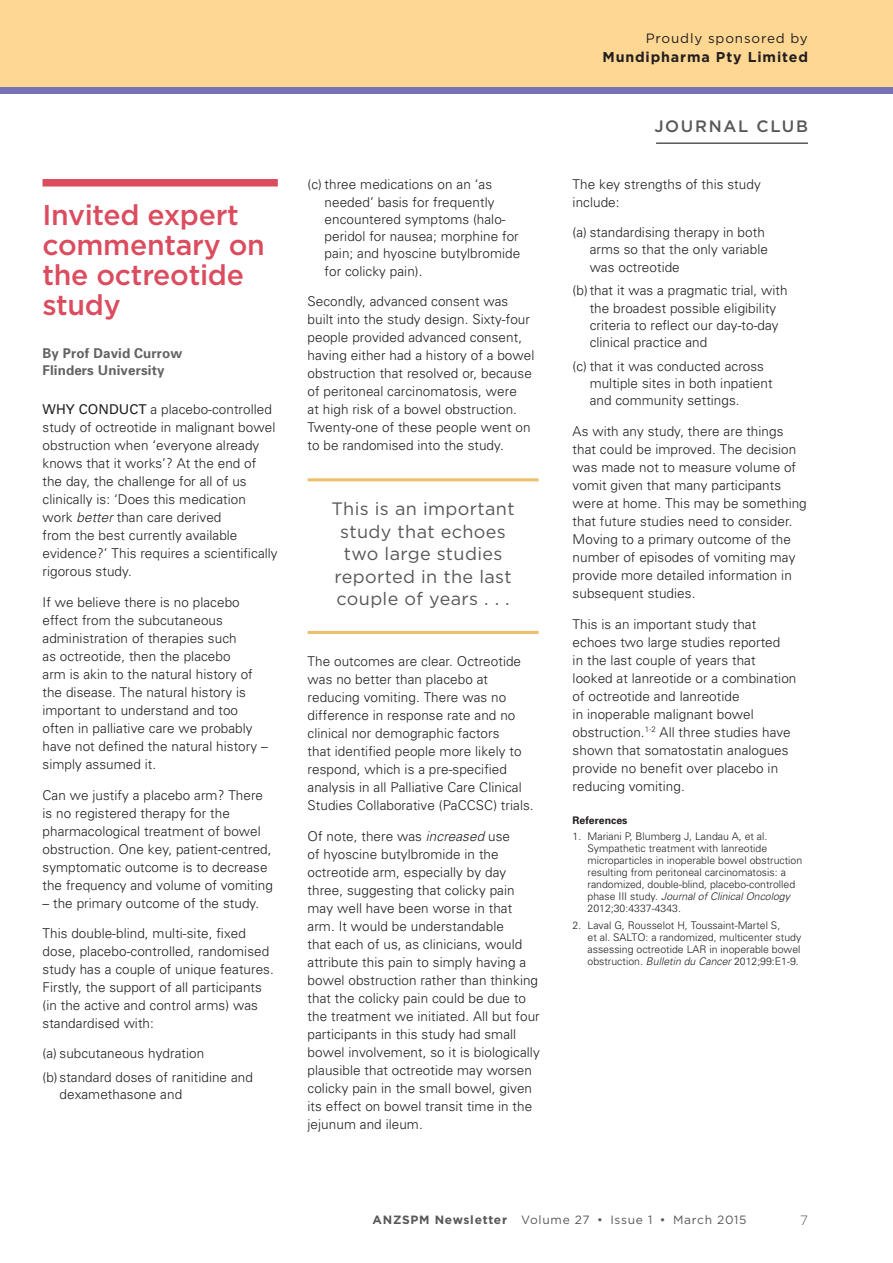
<style>
.page{position:relative;width:893px;height:1263px;background:#fff}
.page>*{position:absolute;margin:0;border:0;box-sizing:border-box;transform-origin:0 0}
.t1{font:500 28.5px/30px "Gotham";letter-spacing:-.01em;color:#db4c5f}
.t2{font:18px/22.5px "Gotham";letter-spacing:.02em;color:#57585a;text-align:center}
.t3{font:500 16.5px "Gotham";letter-spacing:.1em;color:#57585a}
.t4{font:700 14.25px "Gotham";letter-spacing:.06em;color:#231f20}
.t5{font:300 13.5px/18px "Univers";letter-spacing:.005em;color:#231f20}
.t6{font:700 13.5px/17.2px "Univers";letter-spacing:.01em;color:#636366}
.t7{font:13.5px "Gotham";letter-spacing:.06em;color:#231f20}
.t8{font:300 13.5px "Gotham";color:#57585a}
.t9{font:12px "Gotham";letter-spacing:.06em;color:#57585a}
.t10{font:300 10.5px/12px "Univers";color:#231f20}
.t11{font:700 10.5px "Univers";color:#231f20}
.s1{font-weight:400}
.s2{font-style:italic}
.s3{font-weight:700}
</style>
<div class="page">
<div style="left:0;top:0;width:893px;height:88px;background:#fed893"></div>
<div style="left:0;top:87px;width:893px;height:7px;background:#7672b5"></div>
<hr style="left:656px;top:142px;width:152px;height:2px;background:#57585a">
<hr style="left:308px;top:478px;width:231px;height:3px;background:#eebe6a">
<hr style="left:308px;top:631px;width:231px;height:3px;background:#eebe6a">
<div style="left:43px;top:179px;width:235px;height:8px;background:#db4c5f"></div>
<h1 class="t1" style="left:43px;top:199px;width:224px">Invited expert commentary on the octreotide study</h1>
<p class="t6" style="left:43px;top:344px;width:141px">By Prof David Currow<br>Flinders University</p>
<p class="t5" style="left:43px;top:400px;width:237px"><span class="s1">WHY CONDUCT</span> a placebo-controlled study of octreotide in malignant bowel obstruction when ‘everyone already knows that it works’? At the end of the day, the challenge for all of us clinically is: ‘Does this medication work <span class="s2">better</span> than care derived<br>from the best currently available evidence?’ This requires a scientifically rigorous study.</p>
<p class="t5" style="left:43px;top:593px;width:227px">If we believe there is no placebo effect from the subcutaneous administration of therapies such<br>as octreotide, then the placebo<br>arm is akin to the natural history of the disease. The natural history is important to understand and too often in palliative care we probably have not defined the natural history – simply assumed it.</p>
<p class="t5" style="left:43px;top:786px;width:232px">Can we justify a placebo arm? There is no registered therapy for the pharmacological treatment of bowel obstruction. One key, patient-centred, symptomatic outcome is to decrease the frequency and volume of vomiting</p>
<p class="t5" style="left:43px;top:894px;width:218px">– the primary outcome of the study.</p>
<p class="t5" style="left:43px;top:924px;width:233px">This double-blind, multi-site, fixed dose, placebo-controlled, randomised study has a couple of unique features.<br>Firstly, the support of all participants (in the active and control arms) was standardised with:</p>
<p class="t5" style="left:43px;top:1042px;width:212px;line-height:23.7px">(a) subcutaneous hydration<br>(b) standard doses of ranitidine and</p>
<p class="t5" style="left:60px;top:1085px;width:124px">dexamethasone and</p>
<p class="t5" style="left:325px;top:176px;width:197px;line-height:17.2px;text-indent:-17px">(c) three medications on an ‘as needed’ basis for frequently encountered symptoms (halo&shy;peridol for nausea; morphine for pain; and hyoscine butylbromide for colicky pain).</p>
<p class="t5" style="left:308px;top:293px;width:228px">Secondly, advanced consent was built into the study design. Sixty-four people provided advanced consent, having either had a history of a bowel obstruction that resolved or, because of peritoneal carcinomatosis, were<br>at high risk of a bowel obstruction.<br>Twenty-one of these people went on to be randomised into the study.</p>
<h2 class="t2" style="left:331px;top:497px;width:185px">This is an important study that echoes two large studies reported in the last couple of years . . .</h2>
<p class="t5" style="left:308px;top:652px;width:228px">The outcomes are clear. Octreotide was no better than placebo at reducing vomiting. There was no difference in response rate and no clinical nor demographic factors<br>that identified people more likely to respond, which is a pre-specified analysis in all Palliative Care Clinical Studies Collaborative (PaCCSC) trials.</p>
<p class="t5" style="left:308px;top:827px;width:234px">Of note, there was <span class="s2">increased</span> use<br>of hyoscine butylbromide in the octreotide arm, especially by day three, suggesting that colicky pain may well have been worse in that arm. It would be understandable<br>that each of us, as clinicians, would attribute this pain to simply having a bowel obstruction rather than thinking that the colicky pain could be due to the treatment we initiated. All but four participants in this study had small bowel involvement, so it is biologically plausible that octreotide may worsen colicky pain in the small bowel, given its effect on bowel transit time in the jejunum and ileum.</p>
<p class="t7" style="left:646px;top:30px;width:164px">Proudly sponsored by</p>
<p class="t4" style="left:602px;top:48px;width:207px">Mundipharma Pty Limited</p>
<p class="t3" style="left:654px;top:115px;width:155px">JOURNAL CLUB</p>
<p class="t5" style="left:573px;top:175px;width:190px">The key strengths of this study include:</p>
<p class="t5" style="left:590px;top:224px;width:180px;line-height:17.2px;text-indent:-17px">(a) standardising therapy in both arms so that the only variable was octreotide</p>
<p class="t5" style="left:590px;top:282px;width:200px;line-height:17.2px;text-indent:-17px">(b)that it was a pragmatic trial, with the broadest possible eligibility criteria to reflect our day-to-day clinical practice and</p>
<p class="t5" style="left:590px;top:357px;width:184px;line-height:17.2px;text-indent:-17px">(c) that it was conducted across multiple sites in both inpatient and community settings.</p>
<p class="t5" style="left:573px;top:422px;width:236px">As with any study, there are things that could be improved. The decision was made not to measure volume of vomit given that many participants were at home. This may be something that future studies need to consider.<br>Moving to a primary outcome of the number of episodes of vomiting may provide more detailed information in subsequent studies.</p>
<p class="t5" style="left:573px;top:615px;width:225px">This is an important study that echoes two large studies reported<br>in the last couple of years that looked at lanreotide or a combination of octreotide and lanreotide<br>in inoperable malignant bowel obstruction.<sup>1-2</sup> All three studies have shown that somatostatin analogues provide no benefit over placebo in reducing vomiting.</p>
<p class="t11" style="left:573px;top:814px;width:56px">References</p>
<p class="t10" style="left:587px;top:831px;width:216px;text-indent:-15px">1. Mariani P, Blumberg J, Landau A, et al.<br>Sympathetic treatment with lanreotide microparticles in inoperable bowel obstruction resulting from peritoneal carcinomatosis: a randomized, double-blind, placebo-controlled phase III study. <span class="s2">Journal of Clinical Oncology </span>2012;30:4337-4343.</p>
<p class="t10" style="left:587px;top:919px;width:215px;text-indent:-15px">2. Laval G, Rousselot H, Toussaint-Martel S,<br>et al. SALTO: a randomized, multicenter study assessing octreotide LAR in inoperable bowel obstruction. <span class="s2">Bulletin du Cancer</span> 2012;99:E1-9.</p>
<p class="t9" style="left:373px;top:1211px;width:376px"><span class="s3">ANZSPM Newsletter</span> Volume 27 • Issue 1 • March 2015</p>
<p class="t8" style="left:800px;top:1211px;width:9px">7</p>
</div>
